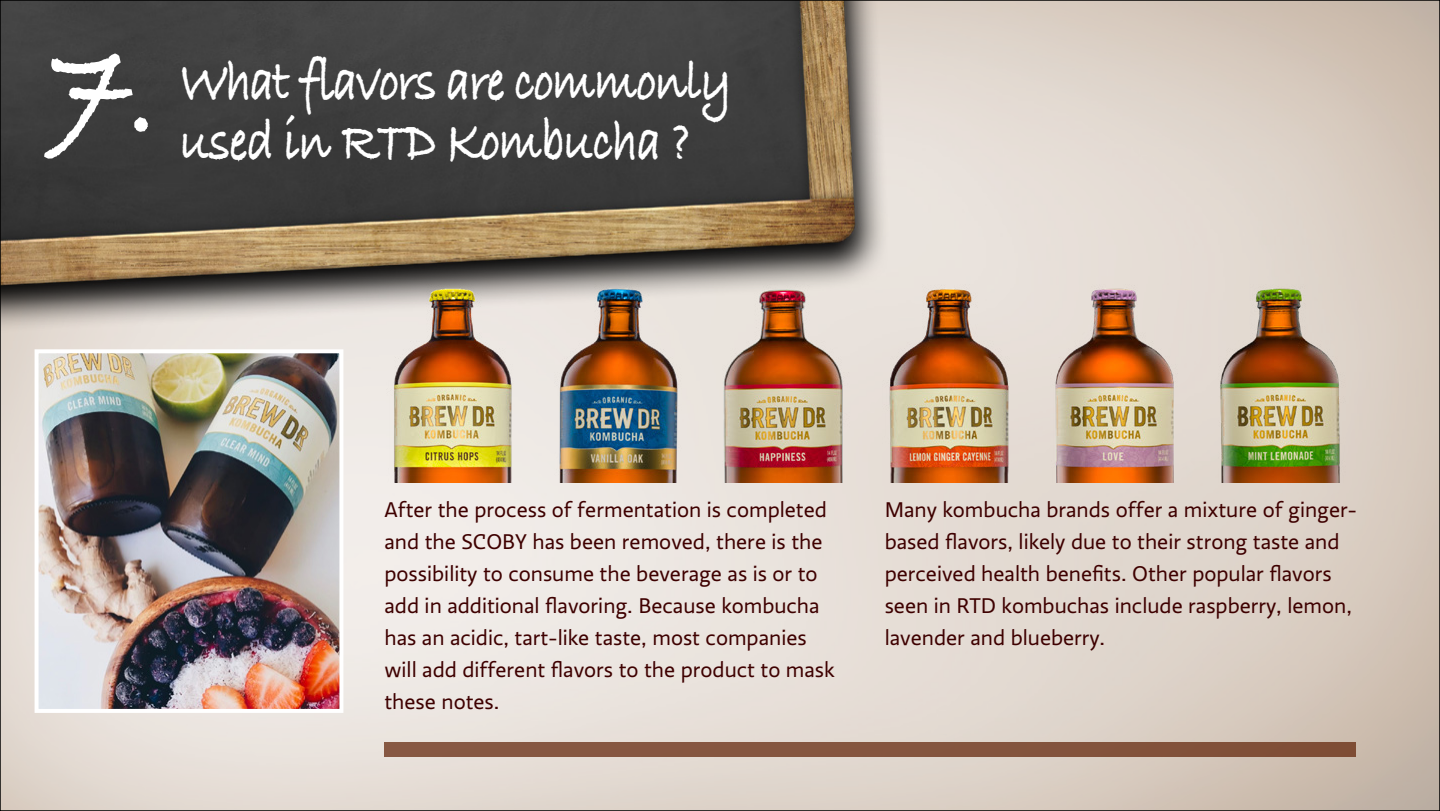
<style>
.page{position:relative;width:1440px;height:811px;background:#fff}
.page>*{position:absolute;margin:0;border:0;box-sizing:border-box;transform-origin:0 0}
.t1{font:700 145.8px "Bradley Hand ITCTT";color:#fff;scale:.8 1}
.t2{font:700 60px "Bradley Hand ITCTT";letter-spacing:-.03em;color:#fff;scale:.8 1}
.t3{font:22px/32px "Ratio";color:#3e0000}
</style>
<div class="page">
<img style="left:2px;top:2px;width:1436px;height:807px">
<img style="left:2px;top:2px;width:935px;height:354px">
<div style="left:384px;top:742px;width:972px;height:15px;background:#85553f"></div>
<img style="left:370px;top:252px;width:991px;height:230px">
<img style="left:40px;top:354px;width:298px;height:354px">
<div style="left:35px;top:349px;width:308px;height:364px;border:4px solid #fff"></div>
<h1 class="t1" style="left:50px;top:-22px;width:135px">7.</h1>
<h2 class="t2" style="left:180px;top:35px;width:691px">What flavors are commonly</h2>
<h2 class="t2" style="left:180px;top:95px;width:640px">used in RTD Kombucha ?</h2>
<p class="t3" style="left:384px;top:494px;width:452px">After the process of fermentation is completed and the SCOBY has been removed, there is the possibility to consume the beverage as is or to add in additional flavoring. Because kombucha has an acidic, tart-like taste, most companies will add different flavors to the product to mask these notes.</p>
<p class="t3" style="left:885px;top:494px;width:474px">Many kombucha brands offer a mixture of ginger&shy;based flavors, likely due to their strong taste and perceived health benefits. Other popular flavors seen in RTD kombuchas include raspberry, lemon, lavender and blueberry.</p>
</div>
